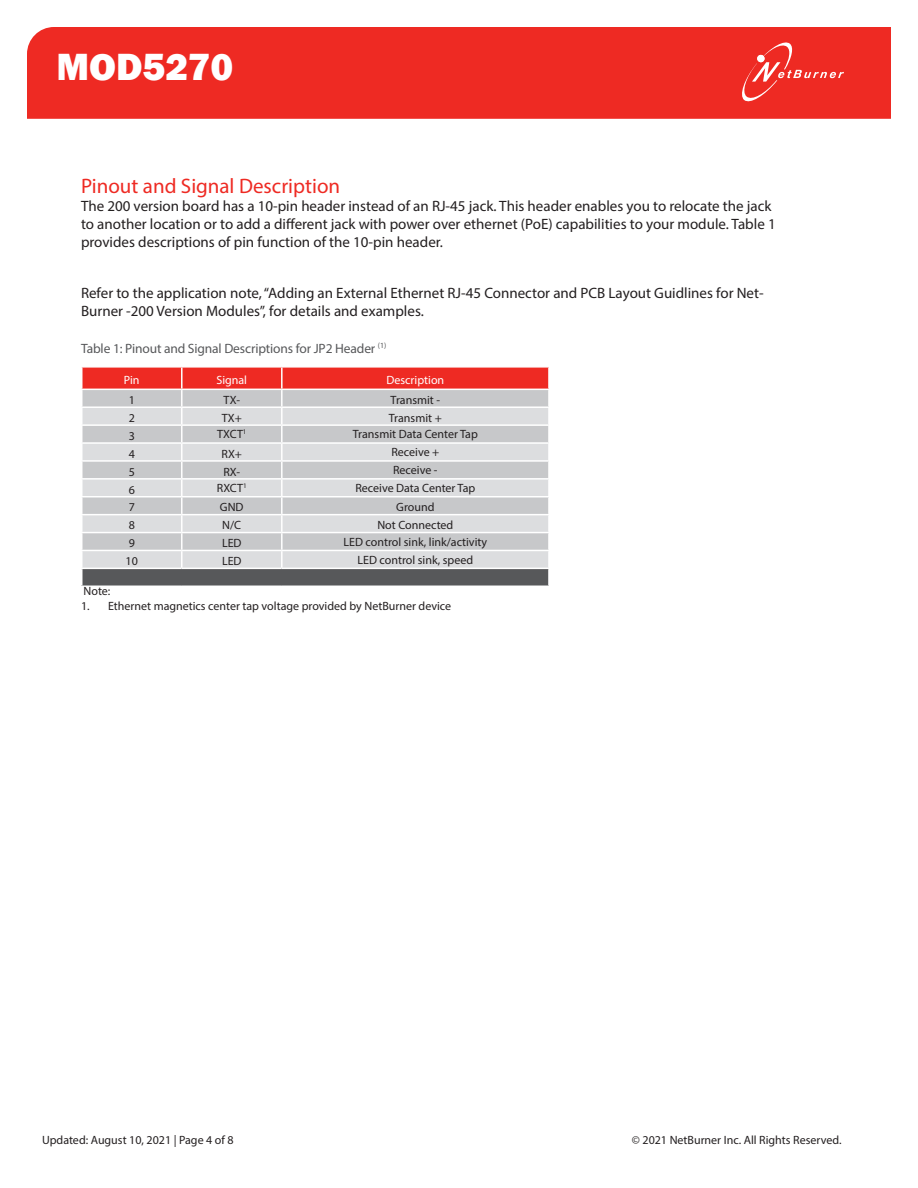
<style>
.page{position:relative;width:918px;height:1188px;background:#fff}
.page>*{position:absolute;margin:0;border:0;box-sizing:border-box;transform-origin:0 0}
.t1{font:800 39px "Franklin Gothic";color:#fff}
.NB_Subtitle{font:21px "Myriad Pro";color:#ee2a23}
.NB_Subtitle-2{font:15px/18px "Myriad Pro";color:#231f20}
.NB_Subtitle_2{font:13.5px "Myriad Pro";letter-spacing:-.01em;color:#57585a}
.NB_Table_Paragraph{font:12px "Myriad Pro";color:#231f20}
.NB_Table_Header_Para{font:12px "Myriad Pro";color:#fff}
.NB_Footer{font:12px "Myriad Pro";color:#231f20}
</style>
<div class="page">
<div style="left:27px;top:27px;width:864px;height:92px;background:#ee2a23"></div>
<svg style="left:739px;top:39px;width:105px;height:66px;background:#ef3c36"></svg>
<svg style="left:81px;top:367px;width:468px;height:219px;background:#cebdbe"></svg>
<hr style="left:182px;top:366px;width:100px;height:2px;background:#fff">
<hr style="left:282px;top:366px;width:268px;height:2px;background:#fff">
<hr style="left:81px;top:389px;width:101px;height:1px;background:#fff">
<hr style="left:182px;top:389px;width:100px;height:1px;background:#fff">
<hr style="left:282px;top:389px;width:268px;height:1px;background:#fff">
<h1 class="t1" style="left:56px;top:41px;width:178px">MOD5270</h1>
<p class="NB_Subtitle" style="left:81px;top:173px;width:261px">Pinout and Signal Description</p>
<p class="NB_Subtitle-2" style="left:81px;top:197px;width:696px">The 200 version board has a 10-pin header instead of an RJ-45 jack. This header enables you to relocate the jack to another location or to add a different jack with power over ethernet (PoE) capabilities to your module. Table 1 provides descriptions of pin function of the 10-pin header.</p>
<p class="NB_Subtitle-2" style="left:81px;top:283px;width:684px">Refer to the application note, “Adding an External Ethernet RJ-45 Connector and PCB Layout Guidlines for Net-<br>Burner -200 Version Modules”, for details and examples.</p>
<p class="NB_Subtitle_2" style="left:81px;top:340px;width:307px">Table 1: Pinout and Signal Descriptions for JP2 Header <sup>(1)</sup></p>
<p class="NB_Table_Header_Para" style="left:124px;top:373px;width:17px">Pin</p>
<p class="NB_Table_Header_Para" style="left:216px;top:373px;width:32px">Signal</p>
<p class="NB_Table_Header_Para" style="left:386px;top:373px;width:59px">Description</p>
<p class="NB_Table_Paragraph" style="left:129px;top:393px;width:8px">1</p>
<p class="NB_Table_Paragraph" style="left:224px;top:393px;width:18px">TX-</p>
<p class="NB_Table_Paragraph" style="left:391px;top:393px;width:51px">Transmit -</p>
<p class="NB_Table_Paragraph" style="left:129px;top:410px;width:8px">2</p>
<p class="NB_Table_Paragraph" style="left:222px;top:410px;width:22px">TX+</p>
<p class="NB_Table_Paragraph" style="left:389px;top:410px;width:54px">Transmit +</p>
<p class="NB_Table_Paragraph" style="left:129px;top:428px;width:8px">3</p>
<p class="NB_Table_Paragraph" style="left:217px;top:427px;width:31px">TXCT<sup>1</sup></p>
<p class="NB_Table_Paragraph" style="left:353px;top:427px;width:126px">Transmit Data Center Tap</p>
<p class="NB_Table_Paragraph" style="left:129px;top:446px;width:8px">4</p>
<p class="NB_Table_Paragraph" style="left:222px;top:446px;width:22px">RX+</p>
<p class="NB_Table_Paragraph" style="left:391px;top:445px;width:49px">Receive +</p>
<p class="NB_Table_Paragraph" style="left:129px;top:464px;width:8px">5</p>
<p class="NB_Table_Paragraph" style="left:223px;top:464px;width:18px">RX-</p>
<p class="NB_Table_Paragraph" style="left:393px;top:463px;width:46px">Receive -</p>
<p class="NB_Table_Paragraph" style="left:129px;top:482px;width:8px">6</p>
<p class="NB_Table_Paragraph" style="left:217px;top:481px;width:31px">RXCT<sup>1</sup></p>
<p class="NB_Table_Paragraph" style="left:355px;top:481px;width:122px">Receive Data Center Tap</p>
<p class="NB_Table_Paragraph" style="left:129px;top:500px;width:8px">7</p>
<p class="NB_Table_Paragraph" style="left:220px;top:500px;width:25px">GND</p>
<p class="NB_Table_Paragraph" style="left:396px;top:500px;width:40px">Ground</p>
<p class="NB_Table_Paragraph" style="left:129px;top:518px;width:8px">8</p>
<p class="NB_Table_Paragraph" style="left:222px;top:518px;width:20px">N/C</p>
<p class="NB_Table_Paragraph" style="left:377px;top:518px;width:77px">Not Connected</p>
<p class="NB_Table_Paragraph" style="left:129px;top:536px;width:8px">9</p>
<p class="NB_Table_Paragraph" style="left:222px;top:536px;width:21px">LED</p>
<p class="NB_Table_Paragraph" style="left:343px;top:534px;width:145px">LED control sink, link/activity</p>
<p class="NB_Table_Paragraph" style="left:126px;top:554px;width:14px">10</p>
<p class="NB_Table_Paragraph" style="left:222px;top:554px;width:21px">LED</p>
<p class="NB_Table_Paragraph" style="left:358px;top:552px;width:117px">LED control sink, speed</p>
<p class="NB_Footer" style="left:84px;top:584px;width:28px">Note:</p>
<p class="NB_Table_Paragraph" style="left:81px;top:598px;width:372px">1. Ethernet magnetics center tap voltage provided by NetBurner device</p>
<p class="NB_Table_Paragraph" style="left:42px;top:1132px;width:193px">Updated: August 10, 2021 | Page 4 of 8</p>
<p class="NB_Table_Paragraph" style="left:632px;top:1132px;width:211px">© 2021 NetBurner Inc. All Rights Reserved.</p>
</div>
